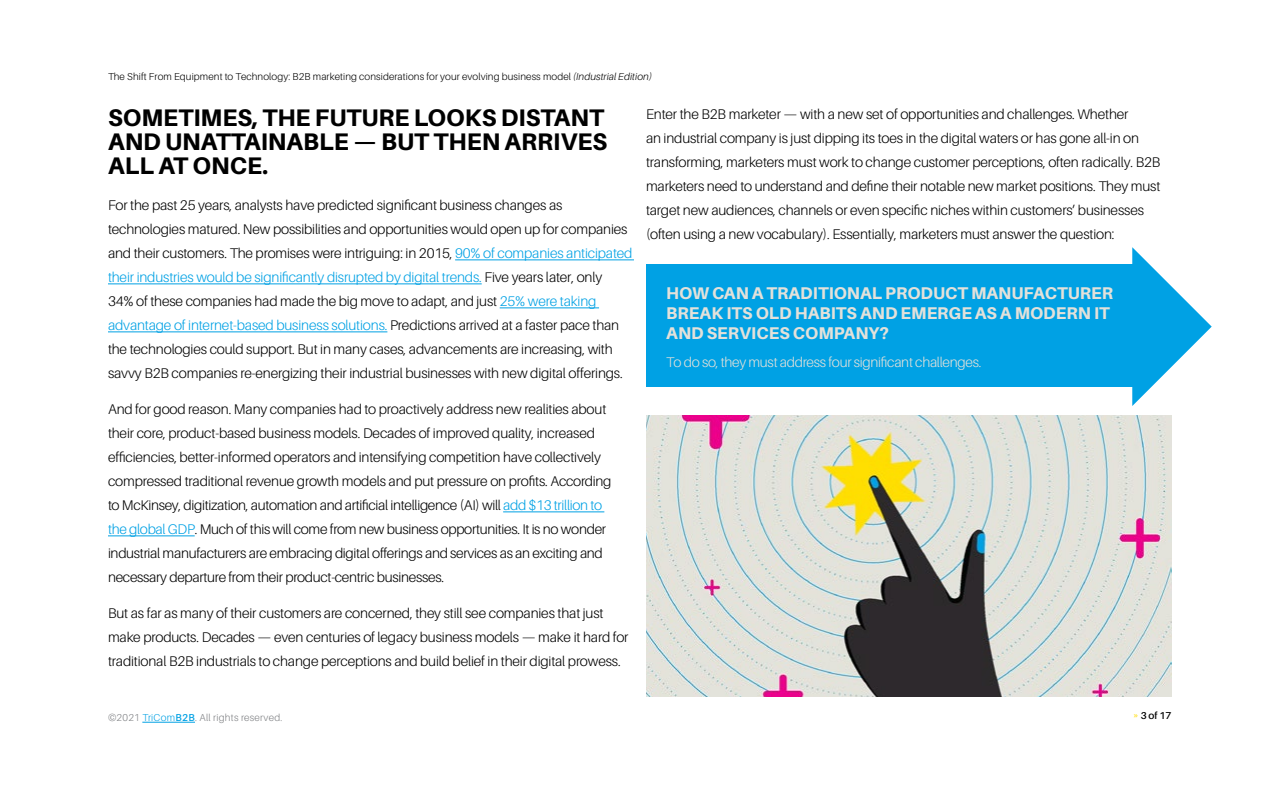
<style>
.page{position:relative;width:1280px;height:800px;background:#fff}
.page>*{position:absolute;margin:0;border:0;box-sizing:border-box;transform-origin:0 0}
.t1{font:800 24px/24px "Aileron";color:#000}
.t2{font:800 17px/20px "Aileron";color:#e3e1da}
.t3{font:300 14px/24px "Aileron";letter-spacing:-.01em;color:#000}
.t4{font:300 14px "Aileron";letter-spacing:-.02em;color:#e3e1da}
.t5{font:300 10px "Aileron";letter-spacing:.01em;color:#000}
.t6{font:300 10px "Aileron";letter-spacing:.025em;color:#808285}
.t7{font:600 10px "Aileron";color:#000}
.s1{font-style:italic}
.s2{color:#00a1e4}
.s3{font-weight:600;color:#00a1e4}
.s4{font-size:9px;color:#fd0}
</style>
<div class="page">
<hr style="left:142px;top:722px;width:53px;height:1px;background:#00a1e4">
<hr style="left:455px;top:260px;width:179px;height:1px;background:#00a1e4">
<hr style="left:108px;top:284px;width:374px;height:1px;background:#00a1e4">
<hr style="left:500px;top:308px;width:99px;height:1px;background:#00a1e4">
<hr style="left:108px;top:332px;width:279px;height:1px;background:#00a1e4">
<hr style="left:503px;top:512px;width:101px;height:1px;background:#00a1e4">
<hr style="left:108px;top:536px;width:87px;height:1px;background:#00a1e4">
<div style="left:646px;top:264px;width:492px;height:123px;background:#00a1e4"></div>
<img style="left:646px;top:416px;width:525px;height:280px">
<svg style="left:1132px;top:247px;width:80px;height:159px"></svg>
<p class="t5" style="left:108px;top:71px;width:545px">The Shift From Equipment to Technology: B2B marketing considerations for your evolving business model <span class="s1">(Industrial Edition)</span></p>
<h1 class="t1" style="left:108px;top:106px;width:501px">SOMETIMES, THE FUTURE LOOKS DISTANT<br>AND UNATTAINABLE — BUT THEN ARRIVES<br>ALL AT ONCE.</h1>
<p class="t3" style="left:108px;top:194px;width:526px">For the past 25 years, analysts have predicted significant business changes as technologies matured. New possibilities and opportunities would open up for companies and their customers. The promises were intriguing: in 2015, <span class="s2">90% of companies anticipated their industries would be significantly disrupted by digital trends.</span> Five years later, only<br>34% of these companies had made the big move to adapt, and just <span class="s2">25% were taking advantage of internet-based business solutions.</span> Predictions arrived at a faster pace than the technologies could support. But in many cases, advancements are increasing, with savvy B2B companies re-energizing their industrial businesses with new digital offerings.</p>
<p class="t3" style="left:108px;top:398px;width:505px">And for good reason. Many companies had to proactively address new realities about their core, product-based business models. Decades of improved quality, increased efficiencies, better-informed operators and intensifying competition have collectively compressed traditional revenue growth models and put pressure on profits. According to McKinsey, digitization, automation and artificial intelligence (AI) will <span class="s2">add $13 trillion to the global GDP</span>. Much of this will come from new business opportunities. It is no wonder industrial manufacturers are embracing digital offerings and services as an exciting and necessary departure from their product-centric businesses.</p>
<p class="t3" style="left:108px;top:602px;width:522px">But as far as many of their customers are concerned, they still see companies that just make products. Decades — even centuries of legacy business models — make it hard for traditional B2B industrials to change perceptions and build belief in their digital prowess.</p>
<p class="t3" style="left:646px;top:102px;width:516px">Enter the B2B marketer — with a new set of opportunities and challenges. Whether<br>an industrial company is just dipping its toes in the digital waters or has gone all-in on transforming, marketers must work to change customer perceptions, often radically. B2B marketers need to understand and define their notable new market positions. They must target new audiences, channels or even specific niches within customers’ businesses (often using a new vocabulary). Essentially, marketers must answer the question:</p>
<p class="t2" style="left:666px;top:283px;width:448px">HOW CAN A TRADITIONAL PRODUCT MANUFACTURER<br>BREAK ITS OLD HABITS AND EMERGE AS A MODERN IT<br>AND SERVICES COMPANY?</p>
<p class="t4" style="left:666px;top:355px;width:317px">To do so, they must address four significant challenges.</p>
<p class="t6" style="left:108px;top:712px;width:176px">©2021 <span class="s2">TriCom</span><span class="s3">B2B</span>. All rights reserved.</p>
<p class="t7" style="left:1134px;top:710px;width:39px"><span class="s4">»</span> 3 of 17</p>
</div>
